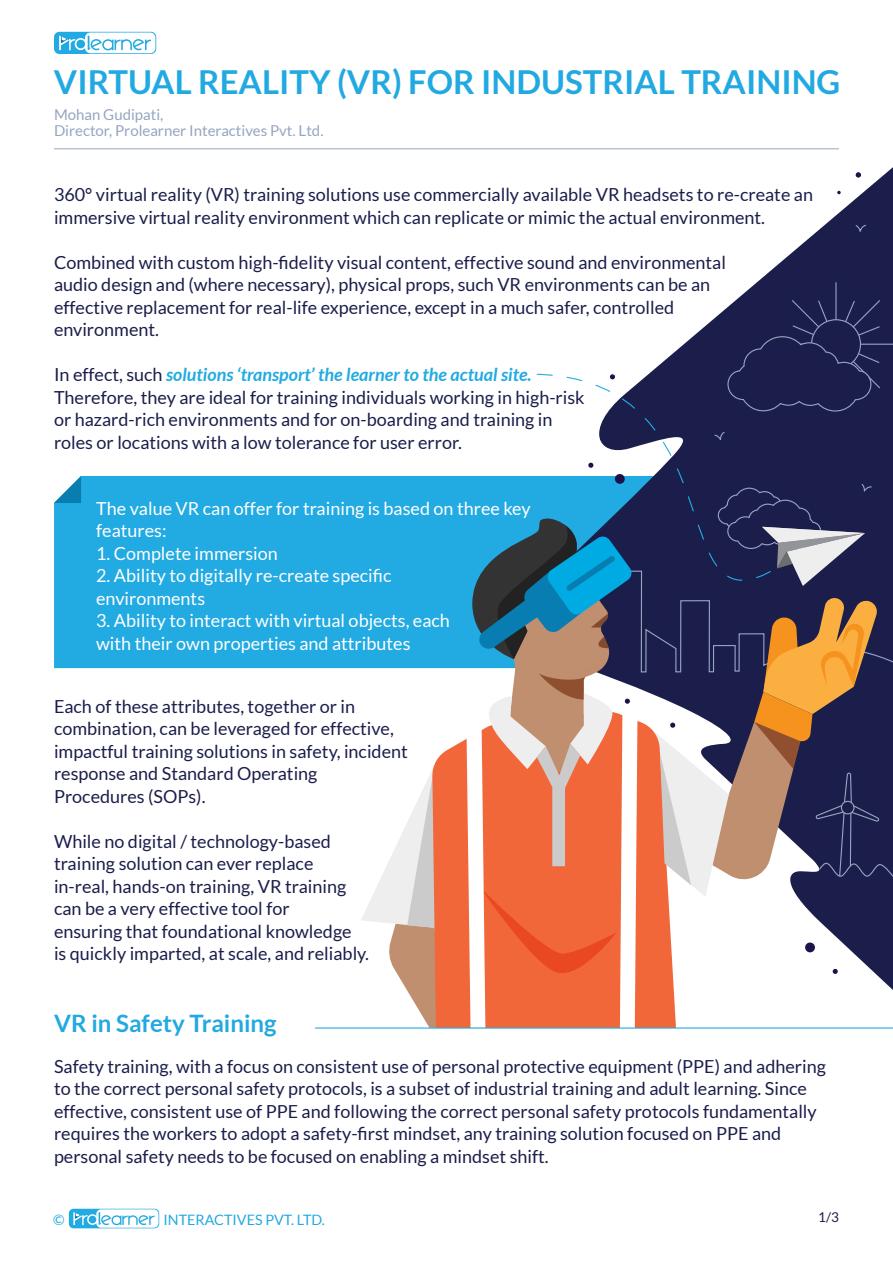
<style>
.page{position:relative;width:893px;height:1263px;background:#fff}
.page>*{position:absolute;margin:0;border:0;box-sizing:border-box;transform-origin:0 0}
.t1{font:700 33px "Lato";color:#22a9e1}
.t2{font:700 24px "Lato";color:#22a9e1}
.t3{font:18px/22.5px "Lato";color:#1b1e4b}
.t4{font:18px/22.5px "Lato";color:#fff}
.t5{font:15px/16.5px "Lato";color:#95a5c1}
.t6{font:14.4px "Lato";color:#22a9e1}
.t7{font:13.5px "Lato";color:#1b1e4b}
.s1{font-weight:700;font-style:italic;color:#22aae2}
</style>
<div class="page">
<svg style="left:54px;top:32px;width:102px;height:22px"></svg>
<div style="left:54px;top:476px;width:482px;height:192px;background:#22aae2"></div>
<svg style="left:650px;top:167px;width:243px;height:316px"></svg>
<hr style="left:54px;top:148px;width:785px;height:1px;background:#95a5c1">
<svg style="left:69px;top:1209px;width:90px;height:19px"></svg>
<svg style="left:856px;top:172px;width:5px;height:6px"></svg>
<svg style="left:837px;top:191px;width:4px;height:3px"></svg>
<svg style="left:536px;top:373px;width:243px;height:110px"></svg>
<svg style="left:714px;top:431px;width:12px;height:13px"></svg>
<svg style="left:855px;top:224px;width:12px;height:12px"></svg>
<hr style="left:315px;top:1027px;width:578px;height:1px;background:#24ace3">
<hr style="left:835px;top:282px;width:2px;height:124px;background:#95a5c1">
<hr style="left:774px;top:344px;width:119px;height:1px;background:#95a5c1">
<svg style="left:727px;top:299px;width:154px;height:113px;background:#212450"></svg>
<svg style="left:361px;top:483px;width:532px;height:545px"></svg>
<svg style="left:54px;top:476px;width:27px;height:27px"></svg>
<h1 class="t1" style="left:54px;top:63px;width:788px">VIRTUAL REALITY (VR) FOR INDUSTRIAL TRAINING</h1>
<p class="t5" style="left:54px;top:106px;width:271px">Mohan Gudipati,<br>Director, Prolearner Interactives Pvt. Ltd.</p>
<p class="t3" style="left:54px;top:183px;width:761px">360° virtual reality (VR) training solutions use commercially available VR headsets to re-create an immersive virtual reality environment which can replicate or mimic the actual environment.</p>
<p class="t3" style="left:54px;top:251px;width:673px">Combined with custom high-fidelity visual content, effective sound and environmental audio design and (where necessary), physical props, such VR environments can be an effective replacement for real-life experience, except in a much safer, controlled environment.</p>
<p class="t3" style="left:54px;top:363px;width:532px">In effect, such <span class="s1">solutions ‘transport’ the learner to the actual site.<br></span>Therefore, they are ideal for training individuals working in high-risk or hazard-rich environments and for on-boarding and training in roles or locations with a low tolerance for user error.</p>
<p class="t4" style="left:96px;top:497px;width:436px">The value VR can offer for training is based on three key features:</p>
<p class="t4" style="left:96px;top:542px;width:183px">1. Complete immersion</p>
<p class="t4" style="left:96px;top:564px;width:297px">2. Ability to digitally re-create specific environments</p>
<p class="t4" style="left:96px;top:609px;width:355px">3. Ability to interact with virtual objects, each with their own properties and attributes</p>
<p class="t3" style="left:54px;top:695px;width:355px">Each of these attributes, together or in combination, can be leveraged for effective, impactful training solutions in safety, incident response and Standard Operating Procedures (SOPs).</p>
<p class="t3" style="left:54px;top:830px;width:317px">While no digital / technology-based training solution can ever replace in-real, hands-on training, VR training can be a very effective tool for<br>ensuring that foundational knowledge<br>is quickly imparted, at scale, and reliably.</p>
<h2 class="t2" style="left:54px;top:1010px;width:224px">VR in Safety Training</h2>
<p class="t3" style="left:54px;top:1055px;width:773px">Safety training, with a focus on consistent use of personal protective equipment (PPE) and adhering to the correct personal safety protocols, is a subset of industrial training and adult learning. Since effective, consistent use of PPE and following the correct personal safety protocols fundamentally requires the workers to adopt a safety-first mindset, any training solution focused on PPE and personal safety needs to be focused on enabling a mindset shift.</p>
<p class="t6" style="left:53px;top:1212px;width:13px">©</p>
<p class="t6" style="left:164px;top:1212px;width:163px">INTERACTIVES PVT. LTD.</p>
<p class="t7" style="left:818px;top:1209px;width:22px">1/3</p>
</div>
